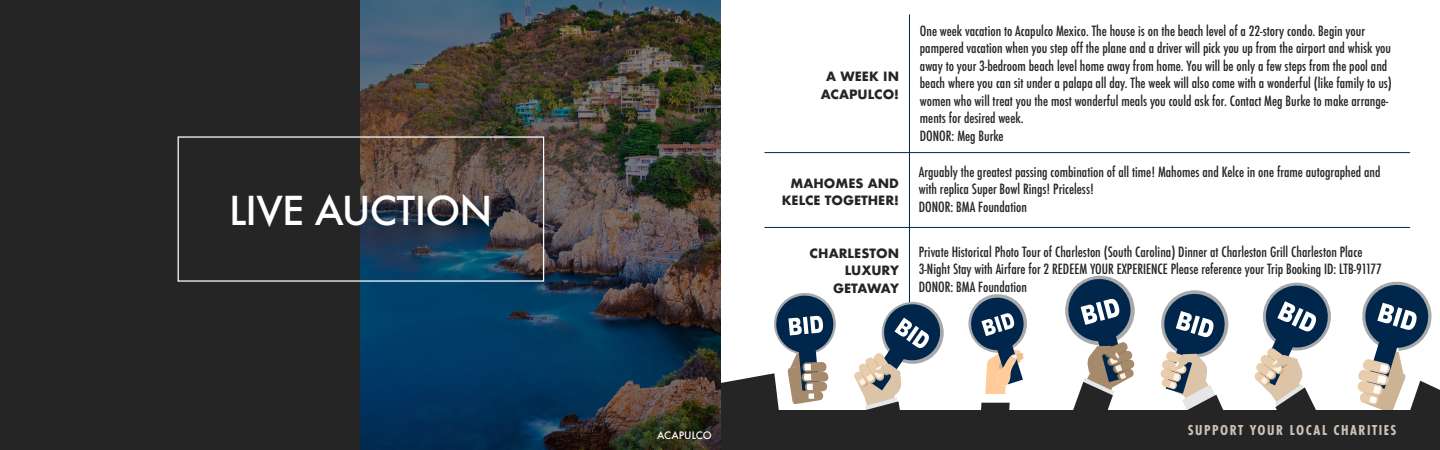
<style>
.page{position:relative;width:1440px;height:450px;background:#fff}
.page>*{position:absolute;margin:0;border:0;box-sizing:border-box;transform-origin:0 0}
.t1{font:500 38.75px "Futura";letter-spacing:-.02em;color:#fff}
.t2{font:700 15px "Futura PT Cond";letter-spacing:.1em;color:#cdc2b8}
.t3{font:500 condensed 13.75px/17.5px "Futura";color:#252525}
.t4{font:700 12.5px/17.5px "Futura";color:#252525;text-align:right}
.t5{font:500 10px "Futura";color:#fff}
</style>
<div class="page">
<hr style="left:909px;top:14px;width:1px;height:296px;background:#00264b">
<hr style="left:764px;top:152px;width:646px;height:1px;background:#00264b">
<hr style="left:764px;top:227px;width:646px;height:1px;background:#00264b">
<svg style="left:721px;top:294px;width:113px;height:116px"></svg>
<svg style="left:1357px;top:281px;width:83px;height:129px"></svg>
<svg style="left:1065px;top:276px;width:70px;height:134px"></svg>
<svg style="left:854px;top:302px;width:90px;height:108px"></svg>
<svg style="left:1254px;top:282px;width:77px;height:128px"></svg>
<svg style="left:968px;top:295px;width:58px;height:115px"></svg>
<svg style="left:1160px;top:290px;width:69px;height:120px"></svg>
<div style="left:0;top:410px;width:1440px;height:40px;background:#252525"></div>
<img style="left:360px;top:0;width:361px;height:450px">
<div style="left:0;top:0;width:360px;height:450px;background:#252525"></div>
<h1 class="t1" style="left:229px;top:185px;width:265px">LIVE AUCTION</h1>
<p class="t5" style="left:657px;top:428px;width:56px">ACAPULCO</p>
<p class="t4" style="left:821px;top:68px;width:80px;text-align:center">A WEEK IN<br>ACAPULCO!</p>
<p class="t4" style="left:782px;top:174px;width:119px">MAHOMES AND<br>KELCE TOGETHER!</p>
<p class="t4" style="left:810px;top:244px;width:91px">CHARLESTON<br>LUXURY<br>GETAWAY</p>
<p class="t3" style="left:920px;top:22px;width:474px">One week vacation to Acapulco Mexico. The house is on the beach level of a 22-story condo. Begin your pampered vacation when you step off the plane and a driver will pick you up from the airport and whisk you away to your 3-bedroom beach level home away from home. You will be only a few steps from the pool and beach where you can sit under a palapa all day. The week will also come with a wonderful (like family to us) women who will treat you the most wonderful meals you could ask for. Contact Meg Burke to make arrange&shy;ments for desired week.<br>DONOR: Meg Burke</p>
<p class="t3" style="left:919px;top:163px;width:463px">Arguably the greatest passing combination of all time! Mahomes and Kelce in one frame autographed and with replica Super Bowl Rings! Priceless!<br>DONOR: BMA Foundation</p>
<p class="t3" style="left:919px;top:243px;width:465px">Private Historical Photo Tour of Charleston (South Carolina) Dinner at Charleston Grill Charleston Place<br>3-Night Stay with Airfare for 2 REDEEM YOUR EXPERIENCE Please reference your Trip Booking ID: LTB-91177<br>DONOR: BMA Foundation</p>
<p class="t2" style="left:1188px;top:421px;width:210px">SUPPORT YOUR LOCAL CHARITIES</p>
</div>
